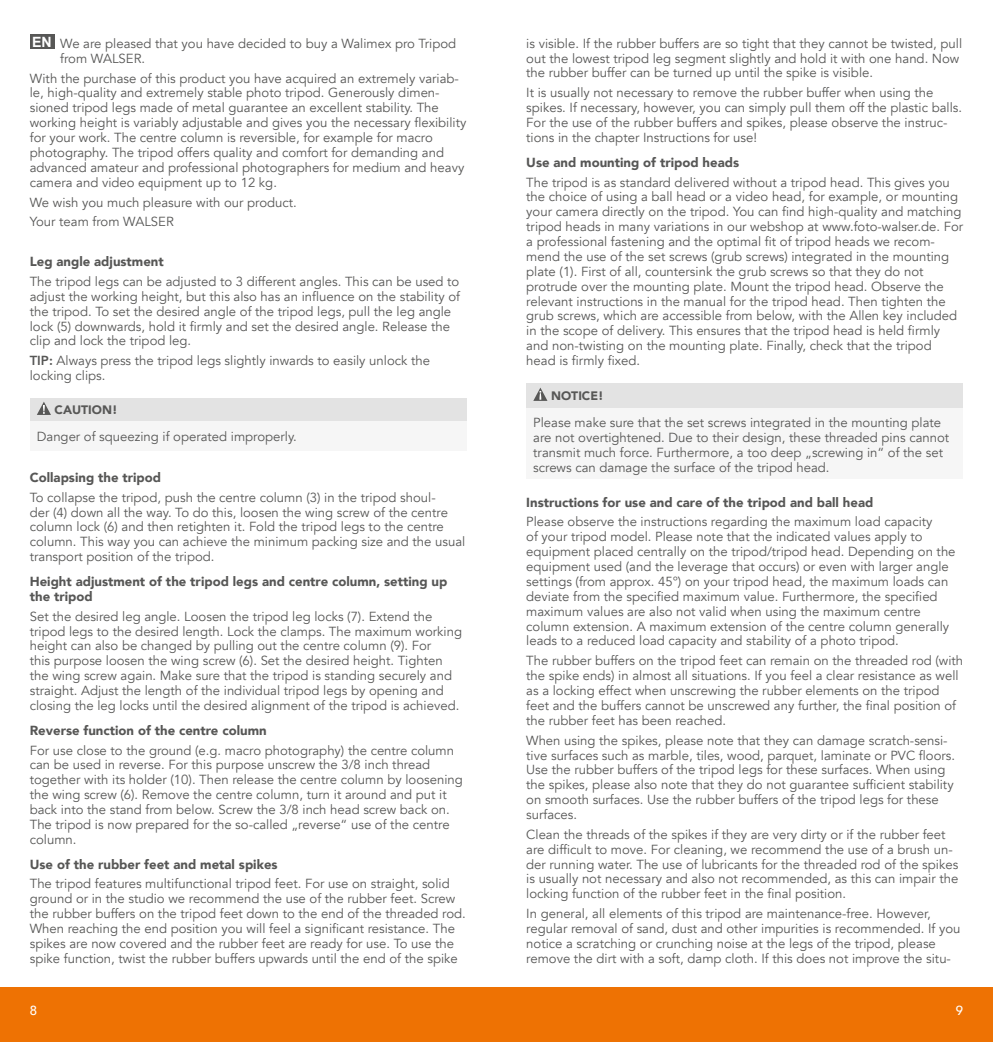
<style>
.page{position:relative;width:993px;height:1042px;background:#fff}
.page>*{position:absolute;margin:0;border:0;box-sizing:border-box;transform-origin:0 0}
.t1{font:13.12px/14.9px "Avenir";color:#575756}
.t2{font:900 13.12px/14.9px "Avenir";color:#575756}
.t3{font:500 13.12px "Avenir";color:#fff}
.t4{font:900 12.25px "Avenir";color:#575756}
.s1{font-family:"Arial";font-weight:700;font-size:14.17px;color:#fff}
.s2{font-weight:800}
</style>
<div class="page">
<div style="left:0;top:987px;width:992px;height:55px;background:#ee7203"></div>
<div style="left:30px;top:35px;width:24px;height:14px;background:#575756"></div>
<div style="left:30px;top:398px;width:436px;height:23px;background:#e3e3e3"></div>
<div style="left:30px;top:421px;width:436px;height:30px;background:#f6f6f6"></div>
<svg style="left:37px;top:402px;width:14px;height:13px"></svg>
<div style="left:526px;top:384px;width:436px;height:24px;background:#e3e3e3"></div>
<div style="left:526px;top:408px;width:436px;height:71px;background:#f6f6f6"></div>
<svg style="left:533px;top:387px;width:14px;height:14px"></svg>
<p class="t1" style="left:60px;top:36px;width:397px;text-indent:-28px"><span class="s1">EN</span> We are pleased that you have decided to buy a Walimex pro Tripod from WALSER.</p>
<p class="t1" style="left:30px;top:71px;width:438px">With the purchase of this product you have acquired an extremely variab&shy;le, high-quality and extremely stable photo tripod. Generously dimen&shy;sioned tripod legs made of metal guarantee an excellent stability. The working height is variably adjustable and gives you the necessary flexibility for your work. The centre column is reversible, for example for macro photography. The tripod offers quality and comfort for demanding and advanced amateur and professional photographers for medium and heavy camera and video equipment up to 12 kg.</p>
<p class="t1" style="left:30px;top:192px;width:268px;line-height:19.8px">We wish you much pleasure with our product.<br>Your team from WALSER</p>
<p class="t2" style="left:30px;top:254px;width:135px">Leg angle adjustment</p>
<p class="t1" style="left:30px;top:274px;width:431px">The tripod legs can be adjusted to 3 different angles. This can be used to adjust the working height, but this also has an influence on the stability of the tripod. To set the desired angle of the tripod legs, pull the leg angle lock (5) downwards, hold it firmly and set the desired angle. Release the clip and lock the tripod leg.</p>
<p class="t1" style="left:30px;top:353px;width:402px"><span class="s2">TIP:</span> Always press the tripod legs slightly inwards to easily unlock the locking clips.</p>
<p class="t4" style="left:55px;top:399px;width:64px">CAUTION!</p>
<p class="t1" style="left:37px;top:429px;width:261px">Danger of squeezing if operated improperly.</p>
<p class="t2" style="left:30px;top:469px;width:133px">Collapsing the tripod</p>
<p class="t1" style="left:30px;top:490px;width:437px">To collapse the tripod, push the centre column (3) in the tripod shoul-<br>der (4) down all the way. To do this, loosen the wing screw of the centre column lock (6) and then retighten it. Fold the tripod legs to the centre column. This way you can achieve the minimum packing size and the usual transport position of the tripod.</p>
<p class="t2" style="left:30px;top:573px;width:419px">Height adjustment of the tripod legs and centre column, setting up the tripod</p>
<p class="t1" style="left:30px;top:609px;width:433px">Set the desired leg angle. Loosen the tripod leg locks (7). Extend the tripod legs to the desired length. Lock the clamps. The maximum working height can also be changed by pulling out the centre column (9). For<br>this purpose loosen the wing screw (6). Set the desired height. Tighten the wing screw again. Make sure that the tripod is standing securely and straight. Adjust the length of the individual tripod legs by opening and closing the leg locks until the desired alignment of the tripod is achieved.</p>
<p class="t2" style="left:30px;top:722px;width:238px">Reverse function of the centre column</p>
<p class="t1" style="left:30px;top:743px;width:434px">For use close to the ground (e.g. macro photography) the centre column can be used in reverse. For this purpose unscrew the 3/8 inch thread together with its holder (10). Then release the centre column by loosening the wing screw (6). Remove the centre column, turn it around and put it back into the stand from below. Screw the 3/8 inch head screw back on.<br>The tripod is now prepared for the so-called „reverse“ use of the centre column.</p>
<p class="t2" style="left:30px;top:856px;width:249px">Use of the rubber feet and metal spikes</p>
<p class="t1" style="left:30px;top:877px;width:437px">The tripod features multifunctional tripod feet. For use on straight, solid ground or in the studio we recommend the use of the rubber feet. Screw the rubber buffers on the tripod feet down to the end of the threaded rod.<br>When reaching the end position you will feel a significant resistance. The spikes are now covered and the rubber feet are ready for use. To use the spike function, twist the rubber buffers upwards until the end of the spike</p>
<p class="t1" style="left:526px;top:36px;width:437px">is visible. If the rubber buffers are so tight that they cannot be twisted, pull out the lowest tripod leg segment slightly and hold it with one hand. Now the rubber buffer can be turned up until the spike is visible.</p>
<p class="t1" style="left:526px;top:86px;width:437px">It is usually not necessary to remove the rubber buffer when using the spikes. If necessary, however, you can simply pull them off the plastic balls.<br>For the use of the rubber buffers and spikes, please observe the instruc&shy;tions in the chapter Instructions for use!</p>
<p class="t2" style="left:526px;top:154px;width:214px">Use and mounting of tripod heads</p>
<p class="t1" style="left:526px;top:175px;width:438px">The tripod is as standard delivered without a tripod head. This gives you the choice of using a ball head or a video head, for example, or mounting your camera directly on the tripod. You can find high-quality and matching tripod heads in many variations in our webshop at www.foto-walser.de. For a professional fastening and the optimal fit of tripod heads we recom&shy;mend the use of the set screws (grub screws) integrated in the mounting plate (1). First of all, countersink the grub screws so that they do not protrude over the mounting plate. Mount the tripod head. Observe the relevant instructions in the manual for the tripod head. Then tighten the grub screws, which are accessible from below, with the Allen key included in the scope of delivery. This ensures that the tripod head is held firmly and non-twisting on the mounting plate. Finally, check that the tripod head is firmly fixed.</p>
<p class="t4" style="left:551px;top:386px;width:54px">NOTICE!</p>
<p class="t1" style="left:533px;top:415px;width:417px">Please make sure that the set screws integrated in the mounting plate are not overtightened. Due to their design, these threaded pins cannot transmit much force. Furthermore, a too deep „screwing in“ of the set screws can damage the surface of the tripod head.</p>
<p class="t2" style="left:526px;top:494px;width:348px">Instructions for use and care of the tripod and ball head</p>
<p class="t1" style="left:526px;top:515px;width:430px">Please observe the instructions regarding the maximum load capacity<br>of your tripod model. Please note that the indicated values apply to equipment placed centrally on the tripod/tripod head. Depending on the equipment used (and the leverage that occurs) or even with larger angle settings (from approx. 45°) on your tripod head, the maximum loads can deviate from the specified maximum value. Furthermore, the specified maximum values are also not valid when using the maximum centre column extension. A maximum extension of the centre column generally leads to a reduced load capacity and stability of a photo tripod.</p>
<p class="t1" style="left:526px;top:653px;width:438px">The rubber buffers on the tripod feet can remain on the threaded rod (with the spike ends) in almost all situations. If you feel a clear resistance as well as a locking effect when unscrewing the rubber elements on the tripod feet and the buffers cannot be unscrewed any further, the final position of the rubber feet has been reached.</p>
<p class="t1" style="left:526px;top:733px;width:430px">When using the spikes, please note that they can damage scratch-sensi&shy;tive surfaces such as marble, tiles, wood, parquet, laminate or PVC floors.<br>Use the rubber buffers of the tripod legs for these surfaces. When using the spikes, please also note that they do not guarantee sufficient stability on smooth surfaces. Use the rubber buffers of the tripod legs for these surfaces.</p>
<p class="t1" style="left:526px;top:827px;width:433px">Clean the threads of the spikes if they are very dirty or if the rubber feet are difficult to move. For cleaning, we recommend the use of a brush un&shy;der running water. The use of lubricants for the threaded rod of the spikes is usually not necessary and also not recommended, as this can impair the locking function of the rubber feet in the final position.</p>
<p class="t1" style="left:526px;top:906px;width:435px">In general, all elements of this tripod are maintenance-free. However, regular removal of sand, dust and other impurities is recommended. If you notice a scratching or crunching noise at the legs of the tripod, please remove the dirt with a soft, damp cloth. If this does not improve the situ-</p>
<p class="t3" style="left:30px;top:999px;width:9px">8</p>
<p class="t3" style="left:955px;top:999px;width:9px">9</p>
</div>
